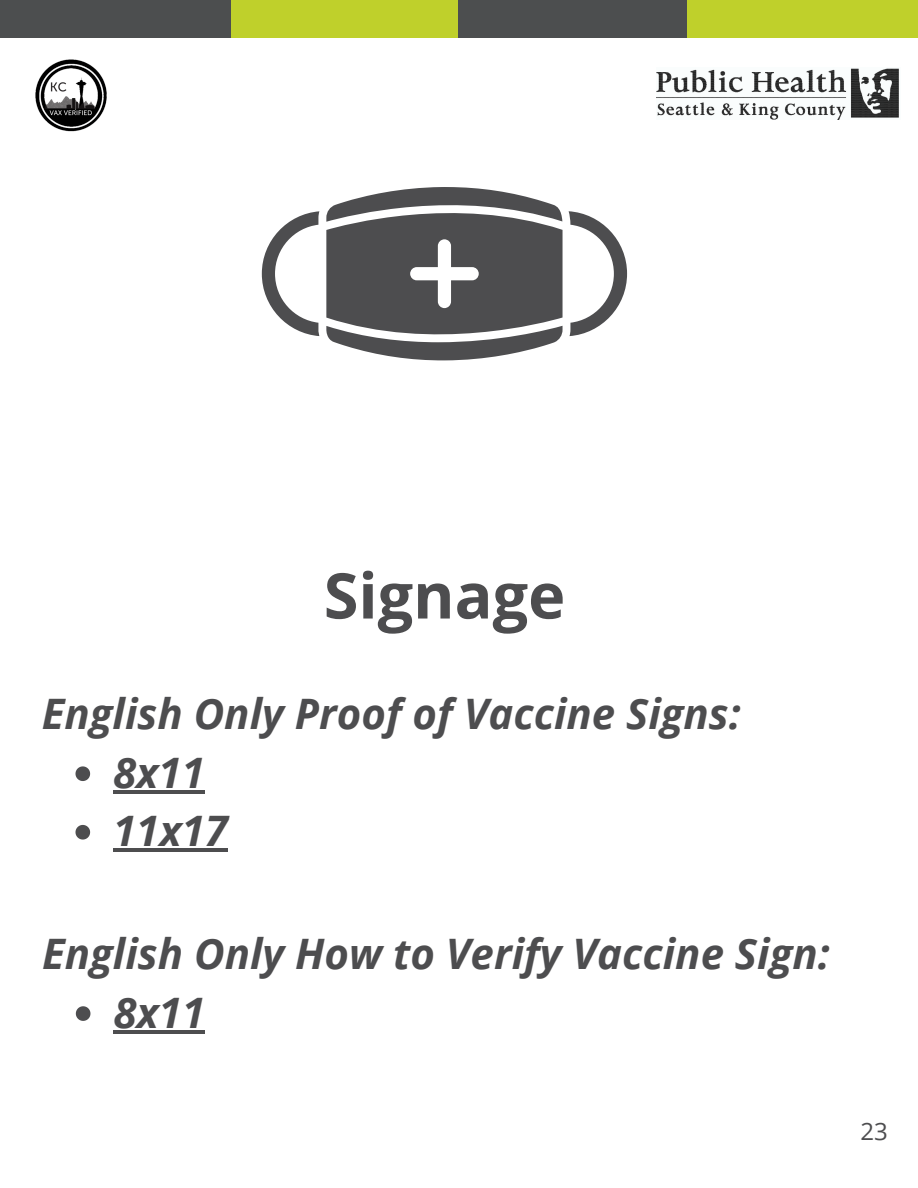
<style>
.page{position:relative;width:918px;height:1188px;background:#fff}
.page>*{position:absolute;margin:0;border:0;box-sizing:border-box;transform-origin:0 0}
.t1{font:700 63px "Open Sans";color:#4d4d4f}
.t2{font:italic 700 42px/58.5px "Open Sans";color:#4d4d4f}
.t3{font:24px "Open Sans";color:#4d4d4f}
</style>
<div class="page">
<div style="left:227px;top:0;width:231px;height:37px;background:#bfd02b"></div>
<div style="left:458px;top:0;width:231px;height:37px;background:#4c4e4f"></div>
<div style="left:687px;top:0;width:231px;height:37px;background:#bfd02b"></div>
<div style="left:0;top:0;width:231px;height:37px;background:#4c4e4f"></div>
<svg style="left:262px;top:211px;width:365px;height:125px"></svg>
<svg style="left:326px;top:187px;width:237px;height:173px"></svg>
<img style="left:35px;top:59px;width:72px;height:73px">
<img style="left:657px;top:68px;width:242px;height:51px">
<svg style="left:76px;top:766px;width:14px;height:15px"></svg>
<hr style="left:113px;top:790px;width:92px;height:3px;background:#4d4d4f">
<svg style="left:76px;top:825px;width:14px;height:15px"></svg>
<hr style="left:113px;top:849px;width:115px;height:3px;background:#4d4d4f">
<svg style="left:76px;top:1006px;width:14px;height:15px"></svg>
<hr style="left:113px;top:1030px;width:92px;height:3px;background:#4d4d4f">
<h1 class="t1" style="left:324px;top:551px;width:243px">Signage</h1>
<p class="t2" style="left:42px;top:684px;width:701px">English Only Proof of Vaccine Signs:</p>
<p class="t2" style="left:113px;top:742px;width:116px">8x11<br>11x17</p>
<p class="t2" style="left:42px;top:924px;width:789px">English Only How to Verify Vaccine Sign:</p>
<p class="t2" style="left:113px;top:982px;width:93px">8x11</p>
<p class="t3" style="left:861px;top:1114px;width:29px">23</p>
</div>
